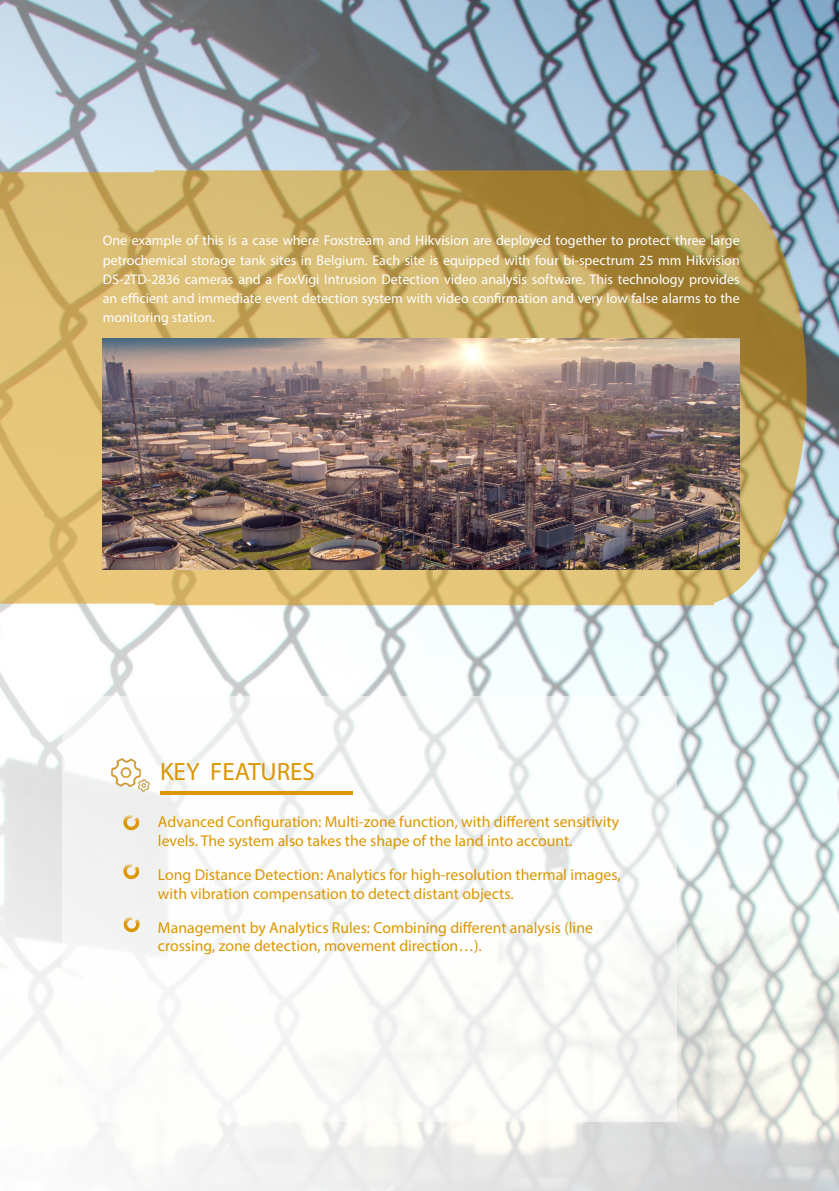
<style>
.page{position:relative;width:839px;height:1191px;background:#fff}
.page>*{position:absolute;margin:0;border:0;box-sizing:border-box;transform-origin:0 0}
.t1{font:25.03px "Myriad Pro";color:#db9600}
.t2{font:15.75px/18.9px "Myriad Pro";color:#db9600}
.t3{font:14px/19.2px "Myriad Pro";color:#fff;text-align:justify}
</style>
<div class="page">
<img style="left:0;top:0;width:838px;height:1191px">
<div style="left:62px;top:696px;width:614px;height:425px;background:#fefefe"></div>
<img style="left:106px;top:752px;width:50px;height:44px">
<svg style="left:160px;top:790px;width:193px;height:4px"></svg>
<svg style="left:121px;top:862px;width:21px;height:19px"></svg>
<svg style="left:121px;top:813px;width:21px;height:20px"></svg>
<svg style="left:121px;top:915px;width:21px;height:19px"></svg>
<svg style="left:0;top:170px;width:806px;height:435px;background:#cbb06b"></svg>
<img style="left:103px;top:339px;width:636px;height:230px">
<p class="t3" style="left:103px;top:231px;width:638px">One example of this is a case where Foxstream and Hikvision are deployed together to protect three large petrochemical storage tank sites in Belgium. Each site is equipped with four bi-spectrum 25 mm Hikvision DS-2TD-2836 cameras and a FoxVigi Intrusion Detection video analysis software. This technology provides an efficient and immediate event detection system with video confirmation and very low false alarms to the monitoring station.</p>
<h1 class="t1" style="left:160px;top:756px;width:156px">KEY FEATURES</h1>
<p class="t2" style="left:158px;top:812px;width:462px">Advanced Configuration: Multi-zone function, with different sensitivity levels. The system also takes the shape of the land into account.</p>
<p class="t2" style="left:158px;top:865px;width:464px">Long Distance Detection: Analytics for high-resolution thermal images, with vibration compensation to detect distant objects.</p>
<p class="t2" style="left:158px;top:917px;width:436px">Management by Analytics Rules: Combining different analysis (line crossing, zone detection, movement direction…).</p>
</div>
